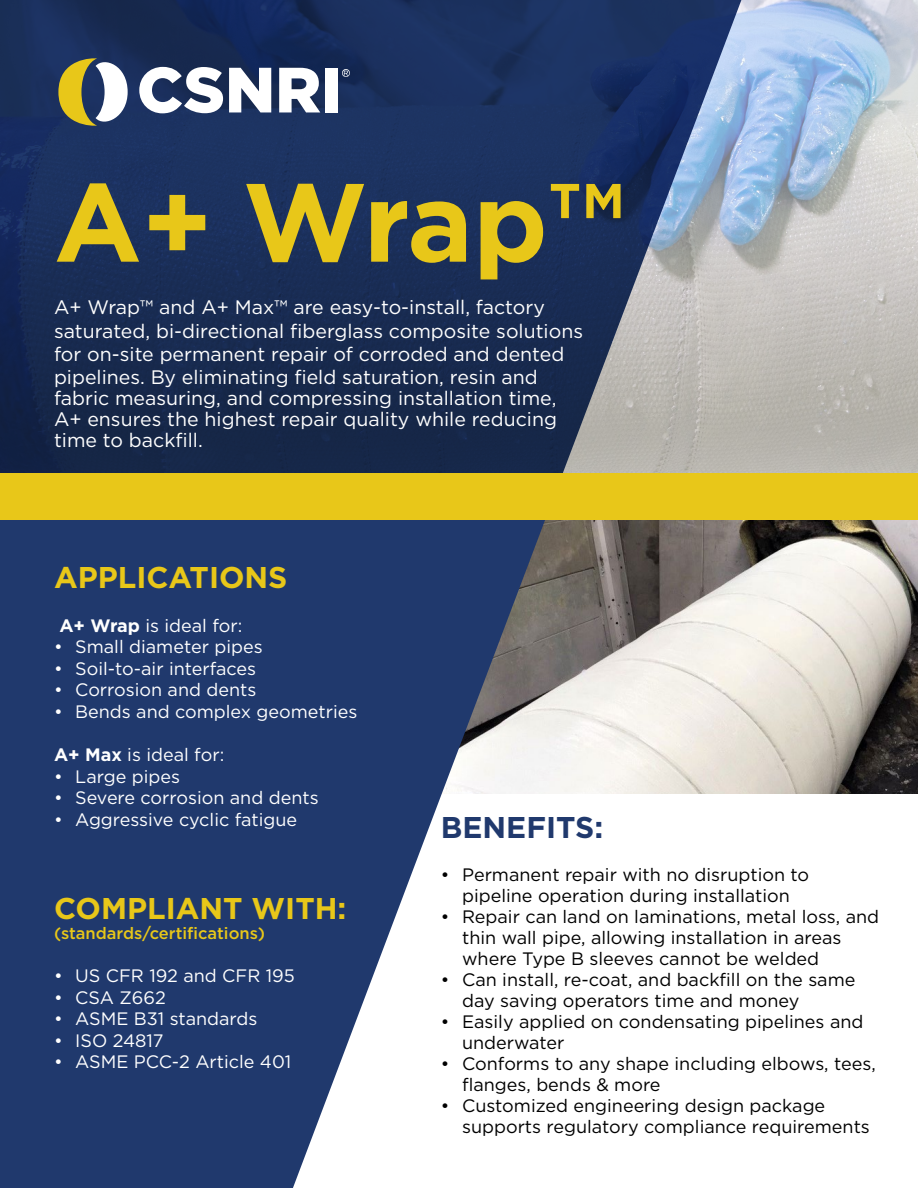
<style>
.page{position:relative;width:918px;height:1188px;background:#fff}
.page>*{position:absolute;margin:0;border:0;box-sizing:border-box;transform-origin:0 0}
.t1{font:700 111.15px "Gotham";color:#e8c719}
.t2{font:700 30px "Gotham";color:#e8c719}
.t3{font:700 30px "Gotham";color:#20396d}
.t4{font:19.5px/23.4px "Gotham";color:#fff}
.t5{font:18px/21px "Gotham";color:#000}
.t6{font:18px "Gotham";color:#fff}
.t7{font:500 16.5px "Gotham";color:#e8c719}
.s1{font-weight:700}
</style>
<div class="page">
<img style="left:741px;top:520px;width:177px;height:274px">
<svg style="left:0;top:520px;width:741px;height:668px;fill:#20396d"></svg>
<img style="left:0;top:0;width:918px;height:473px">
<svg style="left:58px;top:56px;width:70px;height:72px"></svg>
<svg style="left:139px;top:67px;width:84px;height:46px"></svg>
<svg style="left:229px;top:68px;width:42px;height:44px"></svg>
<svg style="left:279px;top:68px;width:41px;height:44px"></svg>
<div style="left:325px;top:68px;width:13px;height:44px;background:#fff"></div>
<svg style="left:342px;top:69px;width:8px;height:8px"></svg>
<div style="left:0;top:473px;width:918px;height:47px;background:#e8c719"></div>
<h1 class="t1" style="left:54px;top:149px;width:572px">A+ Wrap™</h1>
<p class="t4" style="left:54px;top:295px;width:531px">A+ Wrap™ and A+ Max™ are easy-to-install, factory saturated, bi-directional fiberglass composite solutions for on-site permanent repair of corroded and dented pipelines. By eliminating field saturation, resin and</p>
<p class="t4" style="left:54px;top:388px;width:504px;line-height:21px;text-align:justify">fabric measuring, and compressing installation time, A+ ensures the highest repair quality while reducing time to backfill.</p>
<h2 class="t2" style="left:54px;top:557px;width:235px">APPLICATIONS</h2>
<p class="t6" style="left:59px;top:614px;width:184px"><span class="s1">A+ Wrap</span> is ideal for:</p>
<p class="t6" style="left:54px;top:635px;width:210px">• Small diameter pipes</p>
<p class="t6" style="left:54px;top:657px;width:204px">• Soil-to-air interfaces</p>
<p class="t6" style="left:54px;top:679px;width:204px">• Corrosion and dents</p>
<p class="t6" style="left:54px;top:700px;width:305px">• Bends and complex geometries</p>
<p class="t6" style="left:54px;top:743px;width:172px"><span class="s1">A+ Max</span> is ideal for:</p>
<p class="t6" style="left:54px;top:765px;width:128px">• Large pipes</p>
<p class="t6" style="left:54px;top:787px;width:266px">• Severe corrosion and dents</p>
<p class="t6" style="left:54px;top:808px;width:245px">• Aggressive cyclic fatigue</p>
<h2 class="t2" style="left:54px;top:889px;width:294px">COMPLIANT WITH:</h2>
<p class="t7" style="left:54px;top:922px;width:212px">(standards/certifications)</p>
<p class="t6" style="left:54px;top:964px;width:242px">• US CFR 192 and CFR 195</p>
<p class="t6" style="left:54px;top:986px;width:113px">• CSA Z662</p>
<p class="t6" style="left:54px;top:1007px;width:205px">• ASME B31 standards</p>
<p class="t6" style="left:54px;top:1029px;width:111px">• ISO 24817</p>
<p class="t6" style="left:54px;top:1050px;width:239px">• ASME PCC-2 Article 401</p>
<h2 class="t3" style="left:441px;top:807px;width:164px">BENEFITS:</h2>
<p class="t5" style="left:441px;top:863px;width:370px;text-align:center">• Permanent repair with no disruption to pipeline operation during installation</p>
<p class="t5" style="left:462px;top:905px;width:419px;text-indent:-21px">• Repair can land on laminations, metal loss, and thin wall pipe, allowing installation in areas where Type B sleeves cannot be welded</p>
<p class="t5" style="left:462px;top:968px;width:395px;text-indent:-21px">• Can install, re-coat, and backfill on the same day saving operators time and money</p>
<p class="t5" style="left:462px;top:1010px;width:403px;text-indent:-21px">• Easily applied on condensating pipelines and underwater</p>
<p class="t5" style="left:462px;top:1052px;width:415px;text-indent:-21px">• Conforms to any shape including elbows, tees, flanges, bends &amp; more</p>
<p class="t5" style="left:462px;top:1094px;width:409px;text-indent:-21px">• Customized engineering design package supports regulatory compliance requirements</p>
</div>
